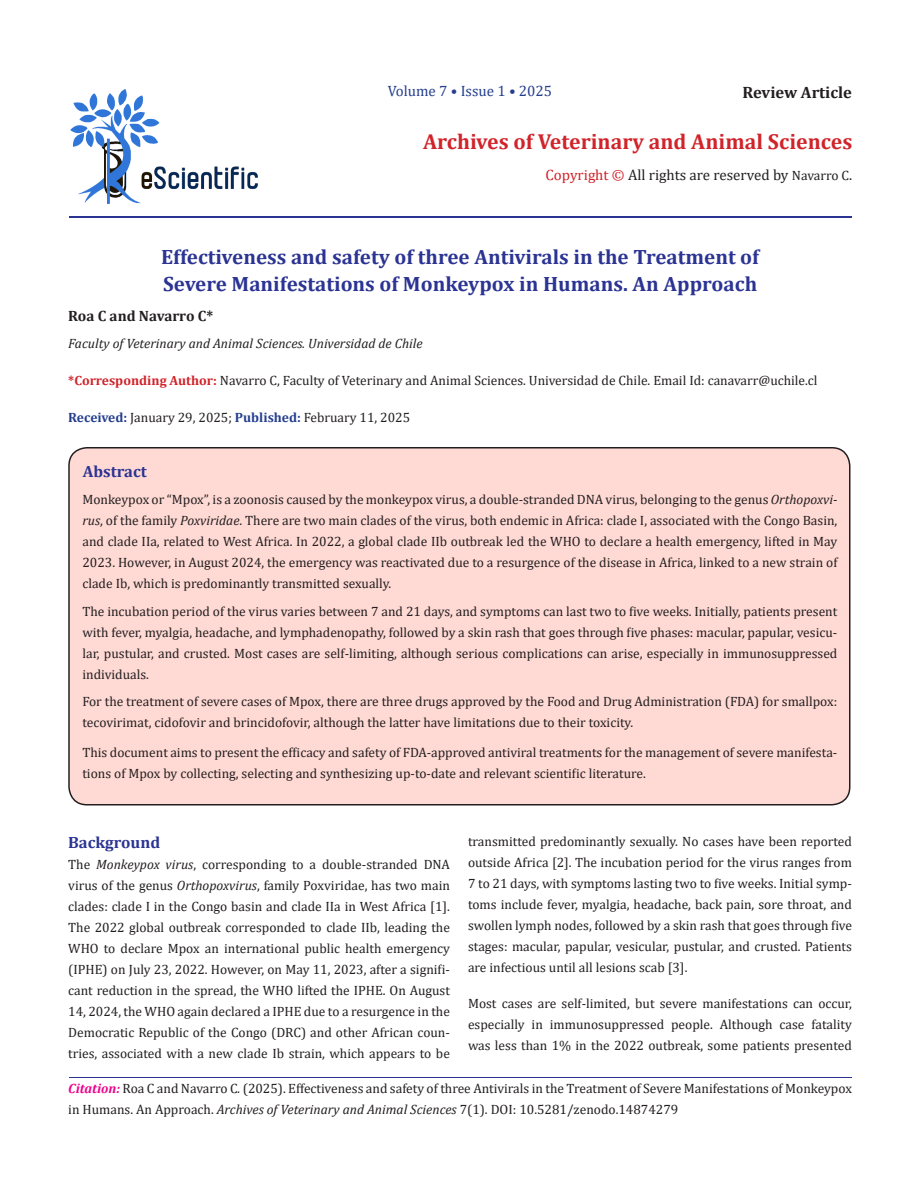
<style>
.page{position:relative;width:918px;height:1188px;background:#fff}
.page>*{position:absolute;margin:0;border:0;box-sizing:border-box;transform-origin:0 0}
.t1{font:700 21.75px "Cambria";color:#d1232a}
.t2{font:700 20.85px "Cambria";color:#2b3393}
.t3{font:700 16.5px "Cambria";color:#231f20}
.t4{font:700 16.35px "Cambria";color:#2b3393}
.t5{font:15px "Cambria";color:#231f20}
.t6{font:15px "Cambria";color:#253f8e}
.t7{font:700 15px "Cambria";color:#231f20}
.t8{font:13.5px/21px "Cambria";color:#231f20;text-align:justify}
.t9{font:italic 13.5px "Cambria";color:#231f20}
.s1{color:#d1232a}
.s2{font-size:13.5px}
.s3{font-weight:700;font-size:13.35px;color:#d1232a}
.s4{font-weight:700;color:#253f8e}
.s5{font-style:italic}
.s6{font-weight:700;font-style:italic;color:#ed028c}
</style>
<div class="page">
<img style="left:70px;top:89px;width:187px;height:114px">
<hr style="left:69px;top:216px;width:782px;height:2px;background:#2b3393">
<hr style="left:69px;top:1077px;width:782px;height:1px;background:#2b3393">
<div style="left:69px;top:448px;width:781px;height:357px;background:#ffd9d4;border-radius:18px"></div>
<div style="left:68px;top:447px;width:782px;height:359px;border:2px solid #231f20;border-radius:18px"></div>
<p class="t6" style="left:388px;top:82px;width:166px">Volume 7 • Issue 1 • 2025</p>
<p class="t3" style="left:742px;top:80px;width:111px">Review Article</p>
<p class="t1" style="left:423px;top:126px;width:431px">Archives of Veterinary and Animal Sciences</p>
<p class="t5" style="left:546px;top:166px;width:308px"><span class="s1">Copyright ©</span> All rights are reserved by <span class="s2">Navarro C</span>.</p>
<p class="t2" style="left:161px;top:242px;width:599px">Effectiveness and safety of three Antivirals in the Treatment of</p>
<p class="t2" style="left:163px;top:269px;width:596px">Severe Manifestations of Monkeypox in Humans. An Approach</p>
<p class="t7" style="left:68px;top:306px;width:147px">Roa C and Navarro C*</p>
<p class="t9" style="left:68px;top:334px;width:356px">Faculty of Veterinary and Animal Sciences. Universidad de Chile</p>
<p class="t8" style="left:68px;top:370px;width:751px"><span class="s3">*Corresponding Author:</span> Navarro C, Faculty of Veterinary and Animal Sciences. Universidad de Chile. Email Id: canavarr@uchile.cl</p>
<p class="t8" style="left:68px;top:406px;width:343px"><span class="s4">Received:</span> January 29, 2025; <span class="s4">Published:</span> February 11, 2025</p>
<p class="t4" style="left:83px;top:460px;width:65px">Abstract</p>
<p class="t8" style="left:82px;top:489px;width:757px">Monkeypox or “Mpox”, is a zoonosis caused by the monkeypox virus, a double-stranded DNA virus, belonging to the genus <span class="s5">Orthopoxvi&shy;rus</span>, of the family <span class="s5">Poxviridae</span>. There are two main clades of the virus, both endemic in Africa: clade I, associated with the Congo Basin, and clade IIa, related to West Africa. In 2022, a global clade IIb outbreak led the WHO to declare a health emergency, lifted in May 2023. However, in August 2024, the emergency was reactivated due to a resurgence of the disease in Africa, linked to a new strain of clade Ib, which is predominantly transmitted sexually.</p>
<p class="t8" style="left:82px;top:601px;width:757px">The incubation period of the virus varies between 7 and 21 days, and symptoms can last two to five weeks. Initially, patients present with fever, myalgia, headache, and lymphadenopathy, followed by a skin rash that goes through five phases: macular, papular, vesicu&shy;lar, pustular, and crusted. Most cases are self-limiting, although serious complications can arise, especially in immunosuppressed individuals.</p>
<p class="t8" style="left:82px;top:691px;width:756px">For the treatment of severe cases of Mpox, there are three drugs approved by the Food and Drug Administration (FDA) for smallpox: tecovirimat, cidofovir and brincidofovir, although the latter have limitations due to their toxicity.</p>
<p class="t8" style="left:82px;top:742px;width:756px">This document aims to present the efficacy and safety of FDA-approved antiviral treatments for the management of severe manifesta&shy;tions of Mpox by collecting, selecting and synthesizing up-to-date and relevant scientific literature.</p>
<p class="t4" style="left:68px;top:830px;width:93px">Background</p>
<p class="t8" style="left:68px;top:853px;width:383px">The <span class="s5">Monkeypox virus</span>, corresponding to a double-stranded DNA virus of the genus <span class="s5">Orthopoxvirus</span>, family Poxviridae, has two main clades: clade I in the Congo basin and clade IIa in West Africa [1].<br>The 2022 global outbreak corresponded to clade IIb, leading the WHO to declare Mpox an international public health emergency (IPHE) on July 23, 2022. However, on May 11, 2023, after a signifi&shy;cant reduction in the spread, the WHO lifted the IPHE. On August 14, 2024, the WHO again declared a IPHE due to a resurgence in the Democratic Republic of the Congo (DRC) and other African coun&shy;tries, associated with a new clade Ib strain, which appears to be</p>
<p class="t8" style="left:468px;top:831px;width:386px">transmitted predominantly sexually. No cases have been reported outside Africa [2]. The incubation period for the virus ranges from 7 to 21 days, with symptoms lasting two to five weeks. Initial symp&shy;toms include fever, myalgia, headache, back pain, sore throat, and swollen lymph nodes, followed by a skin rash that goes through five stages: macular, papular, vesicular, pustular, and crusted. Patients are infectious until all lesions scab [3].</p>
<p class="t8" style="left:468px;top:993px;width:385px">Most cases are self-limited, but severe manifestations can occur, especially in immunosuppressed people. Although case fatality was less than 1% in the 2022 outbreak, some patients presented</p>
<p class="t8" style="left:68px;top:1078px;width:785px"><span class="s6">Citation:</span> Roa C and Navarro C<span class="s5">.</span> (2025). Effectiveness and safety of three Antivirals in the Treatment of Severe Manifestations of Monkeypox in Humans. An Approach. <span class="s5">Archives of Veterinary and Animal Sciences</span> 7(1). DOI: 10.5281/zenodo.14874279</p>
</div>
